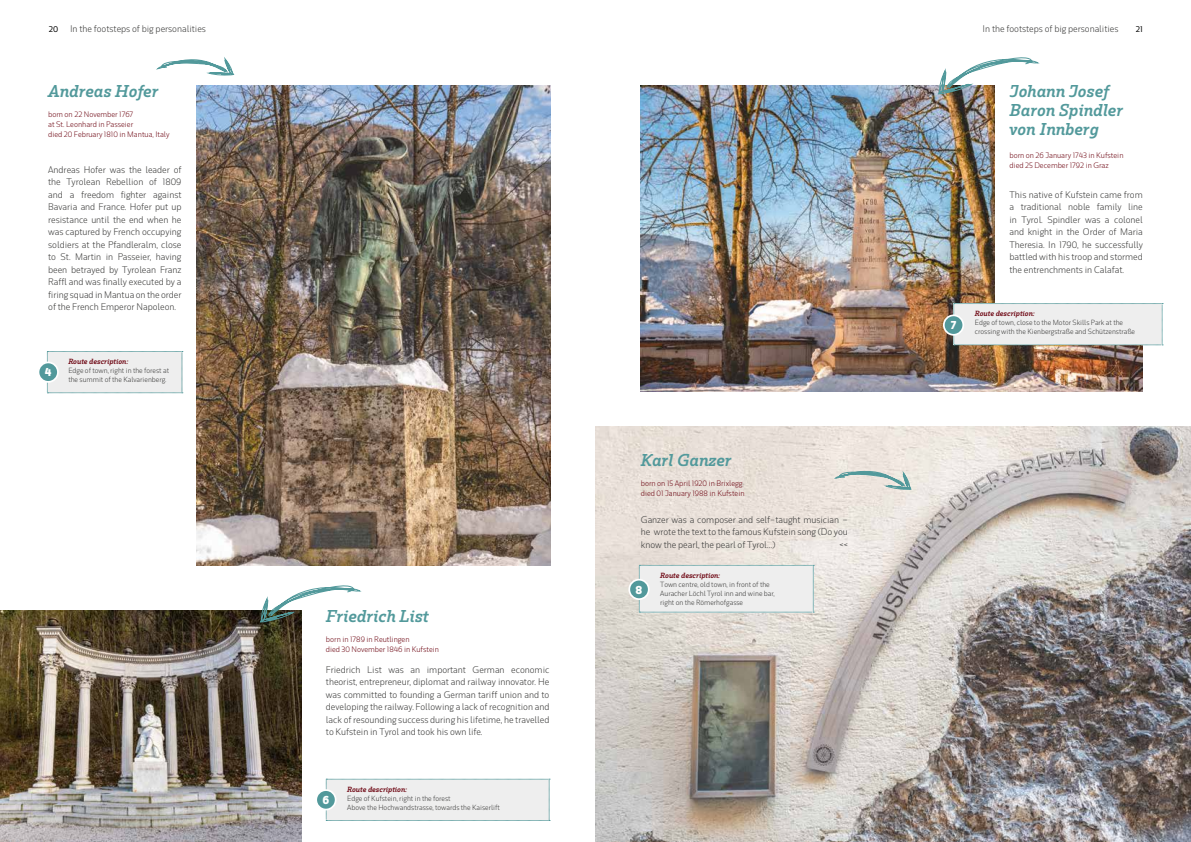
<style>
.page{position:relative;width:1191px;height:842px;background:#fff}
.page>*{position:absolute;margin:0;border:0;box-sizing:border-box;transform-origin:0 0}
.t1{font:italic 600 16px/19.2px "Rum Serif";color:#52999b}
.t2{font:700 11.2px "Rum Sans";color:#fff}
.t3{font:300 9px/12.5px "Rum Sans";color:#3c3c3b;text-align:justify}
.t4{font:500 8px "Rum Sans";color:#000}
.t5{font:300 7.5px/10px "Rum Sans";color:#6f0915}
.t6{font:300 7px/9px "Rum Sans";color:#3c3c3b}
.t7{font:italic 600 7px "Rum Serif";color:#6f0915}
</style>
<div class="page">
<img style="left:641px;top:85px;width:501px;height:307px">
<img style="left:595px;top:427px;width:596px;height:415px">
<div style="left:995px;top:64px;width:196px;height:239px;background:#fff"></div>
<img style="left:0;top:610px;width:301px;height:232px">
<svg style="left:259px;top:585px;width:103px;height:45px"></svg>
<img style="left:937px;top:57px;width:103px;height:45px">
<svg style="left:833px;top:470px;width:79px;height:25px;background:#cfd6d1"></svg>
<div style="left:326px;top:779px;width:224px;height:42px;background:#eee"></div>
<div style="left:316px;top:790px;width:20px;height:19px;background:#52999b;border-radius:50%"></div>
<div style="left:315px;top:789px;width:21px;height:21px;border:2px solid #fff;border-radius:50%"></div>
<svg style="left:639px;top:565px;width:175px;height:48px;background:#e9ebeb"></svg>
<div style="left:629px;top:580px;width:20px;height:19px;background:#52999b;border-radius:50%"></div>
<div style="left:628px;top:579px;width:21px;height:21px;border:2px solid #fff;border-radius:50%"></div>
<svg style="left:953px;top:303px;width:210px;height:43px;background:#e7e8e8"></svg>
<div style="left:943px;top:315px;width:20px;height:20px;background:#52999b;border-radius:50%"></div>
<div style="left:943px;top:314px;width:21px;height:22px;border:2px solid #fff;border-radius:50%"></div>
<img style="left:197px;top:85px;width:353px;height:480px">
<svg style="left:156px;top:57px;width:79px;height:19px"></svg>
<svg style="left:47px;top:351px;width:136px;height:43px;background:#e8ebeb"></svg>
<div style="left:38px;top:362px;width:20px;height:20px;background:#52999b;border-radius:50%"></div>
<div style="left:38px;top:362px;width:21px;height:21px;border:2px solid #fff;border-radius:50%"></div>
<p class="t4" style="left:49px;top:24px;width:11px">20</p>
<p class="t3" style="left:70px;top:22px;width:137px">In the footsteps of big personalities</p>
<p class="t3" style="left:982px;top:22px;width:137px">In the footsteps of big personalities</p>
<p class="t4" style="left:1135px;top:24px;width:9px">21</p>
<h1 class="t1" style="left:48px;top:81px;width:112px">Andreas Hofer</h1>
<p class="t5" style="left:48px;top:109px;width:123px">born on 22 November 1767<br>at St. Leonhard in Passeier<br>died 20 February 1810 in Mantua, Italy</p>
<p class="t3" style="left:48px;top:163px;width:135px">Andreas Hofer was the leader of the Tyrolean Rebellion of 1809 and a freedom fighter against Bavaria and France. Hofer put up resistance until the end when he was captured by French occupying soldiers at the Pfandleralm, close to St. Martin in Passeier, having been betrayed by Tyrolean Franz Raffl and was finally executed by a firing squad in Mantua on the order of the French Emperor Napoleon.</p>
<p class="t2" style="left:45px;top:365px;width:8px">4</p>
<p class="t7" style="left:68px;top:357px;width:61px">Route description:</p>
<p class="t6" style="left:68px;top:366px;width:102px">Edge of town, right in the forest at the summit of the Kalvarienberg.</p>
<h1 class="t1" style="left:326px;top:606px;width:104px">Friedrich List</h1>
<p class="t5" style="left:326px;top:634px;width:115px">born in 1789 in Reutlingen<br>died 30 November 1846 in Kufstein</p>
<p class="t3" style="left:326px;top:663px;width:225px">Friedrich List was an important German economic theorist, entrepreneur, diplomat and railway innovator. He was committed to founding a German tariff union and to developing the railway. Following a lack of recognition and lack of resounding success during his lifetime, he travelled to Kufstein in Tyrol and took his own life.</p>
<p class="t2" style="left:322px;top:793px;width:8px">6</p>
<p class="t7" style="left:347px;top:785px;width:61px">Route description:</p>
<p class="t6" style="left:347px;top:794px;width:154px">Edge of Kufstein, right in the forest<br>Above the Hochwandstrasse, towards the Kaiserlift</p>
<h1 class="t1" style="left:641px;top:450px;width:92px">Karl Ganzer</h1>
<p class="t5" style="left:641px;top:478px;width:105px">born on 15 April 1920 in Brixlegg died 01 January 1988 in Kufstein</p>
<p class="t3" style="left:641px;top:513px;width:208px">Ganzer was a composer and self-taught musician – he wrote the text to the famous Kufstein song (Do you know the pearl, the pearl of Tyrol…)</p>
<p class="t3" style="left:839px;top:538px;width:10px">&lt;&lt;</p>
<p class="t2" style="left:635px;top:583px;width:8px">8</p>
<p class="t7" style="left:660px;top:571px;width:61px">Route description:</p>
<p class="t6" style="left:660px;top:580px;width:116px">Town centre, old town, in front of the<br>Auracher Löchl Tyrol inn and wine bar, right on the Römerhofgasse</p>
<p class="t2" style="left:950px;top:318px;width:7px">7</p>
<h1 class="t1" style="left:1009px;top:81px;width:115px">Johann Josef<br>Baron Spindler von Innberg</h1>
<p class="t5" style="left:1009px;top:150px;width:115px">born on 26 January 1743 in Kufstein died 25 December 1792 in Graz</p>
<p class="t3" style="left:1009px;top:188px;width:135px">This native of Kufstein came from a traditional noble family line in Tyrol. Spindler was a colonel and knight in the Order of Maria Theresia. In 1790, he successfully battled with his troop and stormed the entrenchments in Calafat.</p>
<p class="t7" style="left:974px;top:309px;width:61px">Route description:</p>
<p class="t6" style="left:974px;top:318px;width:162px">Edge of town, close to the Motor Skills Park at the crossing with the Kienbergstraße and Schützenstraße</p>
</div>
